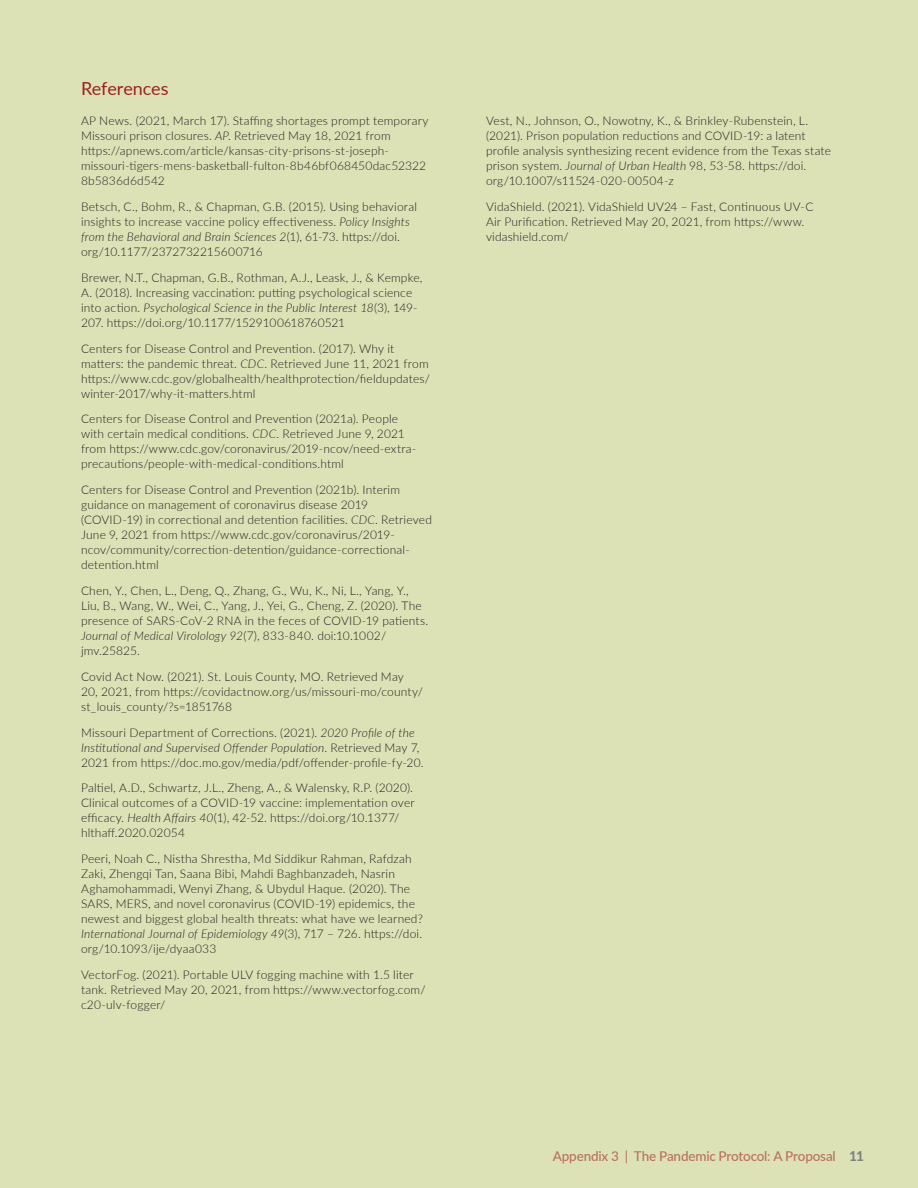
<style>
.page{position:relative;width:918px;height:1188px;background:#dce2b6}
.page>*{position:absolute;margin:0;border:0;box-sizing:border-box;transform-origin:0 0}
.AS-Reference_Header{font:18px "Lato";letter-spacing:-.005em;color:#9a2221}
.t1{font:500 13.5px "Lato";letter-spacing:-.015em;color:#ba715d}
.AS-Disclaimer{font:300 12px/15px "Lato";letter-spacing:.015em;color:#231f20}
.s1{font-style:italic}
.s2{font-weight:800;color:#808285}
</style>
<div class="page">
<p class="AS-Reference_Header" style="left:81px;top:76px;width:89px">References</p>
<p class="AS-Disclaimer" style="left:81px;top:113px;width:349px">AP News. (2021, March 17). Staffing shortages prompt temporary Missouri prison closures. <span class="s1">AP</span>. Retrieved May 18, 2021 from https://apnews.com/article/kansas-city-prisons-st-joseph&shy;missouri-tigers-mens-basketball-fulton-8b46bf068450dac52322<br>8b5836d6d542</p>
<p class="AS-Disclaimer" style="left:81px;top:199px;width:337px">Betsch, C., Bohm, R., &amp; Chapman, G.B. (2015). Using behavioral insights to increase vaccine policy effectiveness. <span class="s1">Policy Insights from the Behavioral and Brain Sciences 2</span>(1), 61-73. https://doi. org/10.1177/2372732215600716</p>
<p class="AS-Disclaimer" style="left:81px;top:270px;width:343px">Brewer, N.T., Chapman, G.B., Rothman, A.J., Leask, J., &amp; Kempke, A. (2018). Increasing vaccination: putting psychological science into action. <span class="s1">Psychological Science in the Public Interest 18</span>(3), 149- 207. https://doi.org/10.1177/1529100618760521</p>
<p class="AS-Disclaimer" style="left:81px;top:340px;width:350px">Centers for Disease Control and Prevention. (2017). Why it matters: the pandemic threat. <span class="s1">CDC</span>. Retrieved June 11, 2021 from https://www.cdc.gov/globalhealth/healthprotection/fieldupdates/ winter-2017/why-it-matters.html</p>
<p class="AS-Disclaimer" style="left:81px;top:411px;width:337px">Centers for Disease Control and Prevention (2021a). People with certain medical conditions. <span class="s1">CDC</span>. Retrieved June 9, 2021 from https://www.cdc.gov/coronavirus/2019-ncov/need-extra&shy;precautions/people-with-medical-conditions.html</p>
<p class="AS-Disclaimer" style="left:81px;top:482px;width:353px">Centers for Disease Control and Prevention (2021b). Interim guidance on management of coronavirus disease 2019 (COVID-19) in correctional and detention facilities. <span class="s1">CDC</span>. Retrieved June 9, 2021 from https://www.cdc.gov/coronavirus/2019- ncov/community/correction-detention/guidance-correctional&shy;detention.html</p>
<p class="AS-Disclaimer" style="left:81px;top:583px;width:349px">Chen, Y., Chen, L., Deng, Q., Zhang, G., Wu, K., Ni, L., Yang, Y., Liu, B., Wang, W., Wei, C., Yang, J., Yei, G., Cheng, Z. (2020). The presence of SARS-CoV-2 RNA in the feces of COVID-19 patients.<br><span class="s1">Journal of Medical Virolology 92</span>(7), 833-840. doi:10.1002/ jmv.25825.</p>
<p class="AS-Disclaimer" style="left:81px;top:669px;width:343px">Covid Act Now. (2021). St. Louis County, MO. Retrieved May<br>20, 2021, from https://covidactnow.org/us/missouri-mo/county/ st_louis_county/?s=1851768</p>
<p class="AS-Disclaimer" style="left:81px;top:724px;width:344px">Missouri Department of Corrections. (2021). <span class="s1">2020 Profile of the<br>Institutional and Supervised Offender Population</span>. Retrieved May 7,<br>2021 from https://doc.mo.gov/media/pdf/offender-profile-fy-20.</p>
<p class="AS-Disclaimer" style="left:81px;top:780px;width:335px">Paltiel, A.D., Schwartz, J.L., Zheng, A., &amp; Walensky, R.P. (2020).<br>Clinical outcomes of a COVID-19 vaccine: implementation over efficacy. <span class="s1">Health Affairs 40</span>(1), 42-52. https://doi.org/10.1377/ hlthaff.2020.02054</p>
<p class="AS-Disclaimer" style="left:81px;top:851px;width:343px">Peeri, Noah C., Nistha Shrestha, Md Siddikur Rahman, Rafdzah Zaki, Zhengqi Tan, Saana Bibi, Mahdi Baghbanzadeh, Nasrin Aghamohammadi, Wenyi Zhang, &amp; Ubydul Haque. (2020). The SARS, MERS, and novel coronavirus (COVID-19) epidemics, the newest and biggest global health threats: what have we learned?<br><span class="s1">International Journal of Epidemiology 49</span>(3), 717 – 726. https://doi. org/10.1093/ije/dyaa033</p>
<p class="AS-Disclaimer" style="left:81px;top:967px;width:346px">VectorFog. (2021). Portable ULV fogging machine with 1.5 liter tank. Retrieved May 20, 2021, from https://www.vectorfog.com/ c20-ulv-fogger/</p>
<p class="AS-Disclaimer" style="left:486px;top:113px;width:347px">Vest, N., Johnson, O., Nowotny, K., &amp; Brinkley-Rubenstein, L. (2021). Prison population reductions and COVID-19: a latent profile analysis synthesizing recent evidence from the Texas state prison system. <span class="s1">Journal of Urban Health</span> 98, 53-58. https://doi. org/10.1007/s11524-020-00504-z</p>
<p class="AS-Disclaimer" style="left:486px;top:199px;width:329px">VidaShield. (2021). VidaShield UV24 – Fast, Continuous UV-C<br>Air Purification. Retrieved May 20, 2021, from https://www. vidashield.com/</p>
<p class="t1" style="left:553px;top:1147px;width:313px">Appendix 3 | The Pandemic Protocol: A Proposal <span class="s2">11</span></p>
</div>
